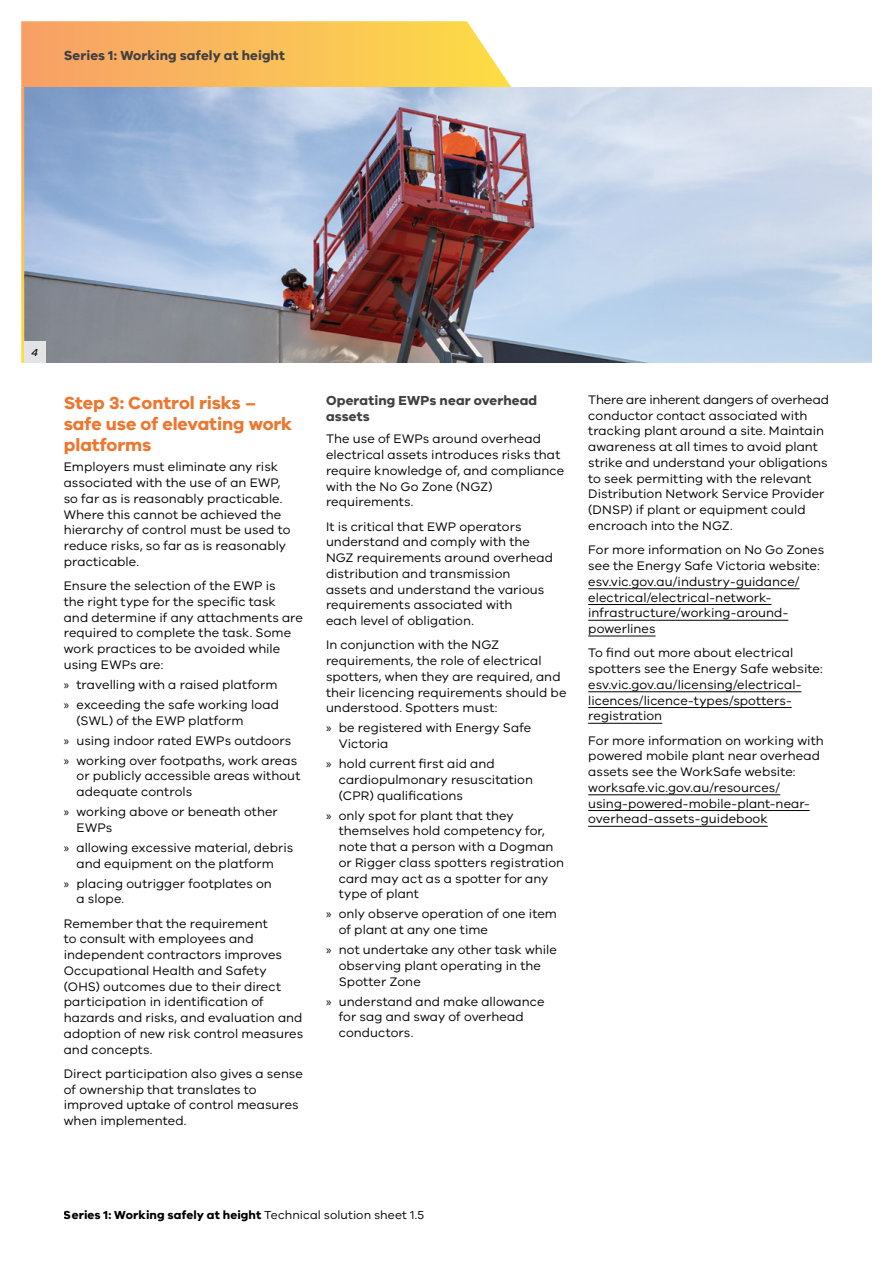
<style>
.page{position:relative;width:893px;height:1263px;background:#fff}
.page>*{position:absolute;margin:0;border:0;box-sizing:border-box;transform-origin:0 0}
.t1{font:700 18px/21px "VIC";color:#ec7730}
.t2{font:700 13.5px/16.5px "VIC";letter-spacing:.01em;color:#414042}
.t3{font:12.75px/15.8px "VIC";letter-spacing:.005em;color:#000}
.t4{font:700 12px "VIC";letter-spacing:.01em;color:#000}
.t5{font:italic 500 10.5px "VIC";color:#000}
.s1{font-family:"Myriad Pro"}
.s2{font-weight:400}
</style>
<div class="page">
<svg style="left:21px;top:21px;width:490px;height:66px;background:#fabf60"></svg>
<img style="left:24px;top:87px;width:630px;height:276px">
<div style="left:24px;top:342px;width:22px;height:21px;background:#e3e3e5"></div>
<hr style="left:588px;top:588px;width:212px;height:1px;background:#000">
<hr style="left:588px;top:604px;width:183px;height:1px;background:#000">
<hr style="left:588px;top:620px;width:200px;height:1px;background:#000">
<hr style="left:588px;top:636px;width:68px;height:1px;background:#000">
<hr style="left:588px;top:691px;width:213px;height:1px;background:#000">
<hr style="left:588px;top:707px;width:204px;height:1px;background:#000">
<hr style="left:588px;top:723px;width:74px;height:1px;background:#000">
<hr style="left:588px;top:794px;width:192px;height:1px;background:#000">
<hr style="left:588px;top:810px;width:222px;height:1px;background:#000">
<hr style="left:588px;top:826px;width:180px;height:1px;background:#000">
<p class="t2" style="left:64px;top:46px;width:223px">Series 1: Working safely at height</p>
<p class="t5" style="left:32px;top:346px;width:8px">4</p>
<h1 class="t1" style="left:64px;top:392px;width:230px">Step 3: Control risks – safe use of elevating work platforms</h1>
<p class="t3" style="left:64px;top:459px;width:228px">Employers must eliminate any risk associated with the use of an EWP, so far as is reasonably practicable.<br>Where this cannot be achieved the hierarchy of control must be used to reduce risks, so far as is reasonably practicable.</p>
<p class="t3" style="left:64px;top:577px;width:241px">Ensure the selection of the EWP is<br>the right type for the specific task and determine if any attachments are required to complete the task. Some work practices to be avoided while using EWPs are:</p>
<p class="t3" style="left:64px;top:674px;width:217px;line-height:20px"><span class="s1">»</span> travelling with a raised platform <span class="s1">»</span> exceeding the safe working load</p>
<p class="t3" style="left:64px;top:710px;width:235px;line-height:20px;text-indent:13px">(SWL) of the EWP platform<br><span class="s1">»</span> using indoor rated EWPs outdoors <span class="s1">»</span> working over footpaths, work areas</p>
<p class="t3" style="left:77px;top:768px;width:225px">or publicly accessible areas without adequate controls</p>
<p class="t3" style="left:77px;top:803px;width:203px;text-indent:-13px"><span class="s1">»</span> working above or beneath other<br>EWPs</p>
<p class="t3" style="left:64px;top:839px;width:231px;text-align:center"><span class="s1">»</span> allowing excessive material, debris and equipment on the platform</p>
<p class="t3" style="left:77px;top:875px;width:197px;text-indent:-13px"><span class="s1">»</span> placing outrigger footplates on a slope.</p>
<p class="t3" style="left:64px;top:915px;width:241px">Remember that the requirement<br>to consult with employees and independent contractors improves<br>Occupational Health and Safety (OHS) outcomes due to their direct participation in identification of hazards and risks, and evaluation and adoption of new risk control measures and concepts.</p>
<p class="t3" style="left:64px;top:1065px;width:241px">Direct participation also gives a sense of ownership that translates to improved uptake of control measures when implemented.</p>
<p class="t2" style="left:326px;top:391px;width:213px">Operating EWPs near overhead assets</p>
<p class="t3" style="left:326px;top:431px;width:240px">The use of EWPs around overhead electrical assets introduces risks that require knowledge of, and compliance with the No Go Zone (NGZ) requirements.</p>
<p class="t3" style="left:326px;top:518px;width:229px">It is critical that EWP operators understand and comply with the<br>NGZ requirements around overhead distribution and transmission assets and understand the various requirements associated with<br>each level of obligation.</p>
<p class="t3" style="left:326px;top:637px;width:242px">In conjunction with the NGZ requirements, the role of electrical spotters, when they are required, and their licencing requirements should be understood. Spotters must:</p>
<p class="t3" style="left:339px;top:720px;width:194px;text-indent:-13px"><span class="s1">»</span> be registered with Energy Safe<br>Victoria</p>
<p class="t3" style="left:339px;top:756px;width:196px;text-indent:-13px"><span class="s1">»</span> hold current first aid and cardiopulmonary resuscitation (CPR) qualifications</p>
<p class="t3" style="left:339px;top:807px;width:227px;text-indent:-13px"><span class="s1">»</span> only spot for plant that they themselves hold competency for, note that a person with a Dogman or Rigger class spotters registration card may act as a spotter for any type of plant</p>
<p class="t3" style="left:339px;top:906px;width:220px;text-indent:-13px"><span class="s1">»</span> only observe operation of one item of plant at any one time</p>
<p class="t3" style="left:339px;top:942px;width:220px;text-indent:-13px"><span class="s1">»</span> not undertake any other task while observing plant operating in the<br>Spotter Zone</p>
<p class="t3" style="left:339px;top:993px;width:207px;text-indent:-13px"><span class="s1">»</span> understand and make allowance for sag and sway of overhead conductors.</p>
<p class="t3" style="left:588px;top:391px;width:242px">There are inherent dangers of overhead conductor contact associated with tracking plant around a site. Maintain awareness at all times to avoid plant strike and understand your obligations to seek permitting with the relevant Distribution Network Service Provider (DNSP) if plant or equipment could encroach into the NGZ.</p>
<p class="t3" style="left:588px;top:542px;width:237px">For more information on No Go Zones see the Energy Safe Victoria website: esv.vic.gov.au/industry-guidance/ electrical/electrical-network&shy;infrastructure/working-around&shy;powerlines</p>
<p class="t3" style="left:588px;top:645px;width:236px">To find out more about electrical spotters see the Energy Safe website: esv.vic.gov.au/licensing/electrical&shy;licences/licence-types/spotters&shy;registration</p>
<p class="t3" style="left:588px;top:732px;width:237px">For more information on working with powered mobile plant near overhead assets see the WorkSafe website: worksafe.vic.gov.au/resources/ using-powered-mobile-plant-near&shy;overhead-assets-guidebook</p>
<p class="t4" style="left:64px;top:1208px;width:362px">Series 1: Working safely at height <span class="s2">Technical solution sheet 1.5</span></p>
</div>
